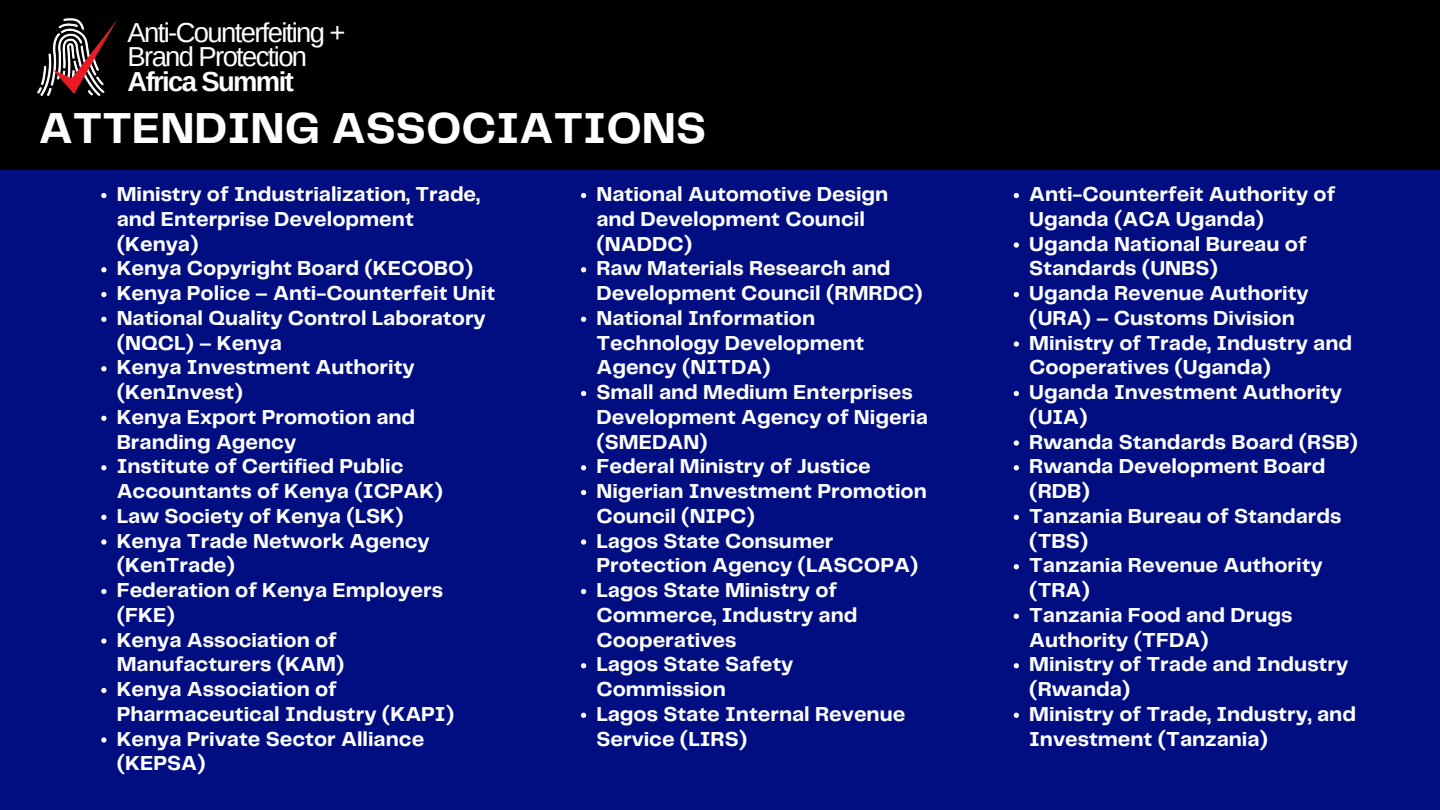
<style>
.page{position:relative;width:1440px;height:810px;background:#000}
.page>*{position:absolute;margin:0;border:0;box-sizing:border-box;transform-origin:0 0}
.t1{font:700 45px "Telegraf";color:#fff}
.t2{font:27.4px/24.5px "Arimo";letter-spacing:-.06em;color:#fff}
.t3{font:700 21px/24.8px "Telegraf";color:#fff}
.s1{font-weight:700}
</style>
<div class="page">
<div style="left:0;top:171px;width:1440px;height:639px;background:#000e82"></div>
<svg style="left:581px;top:193px;width:5px;height:5px"></svg>
<svg style="left:581px;top:267px;width:5px;height:5px"></svg>
<svg style="left:581px;top:317px;width:5px;height:5px"></svg>
<svg style="left:581px;top:391px;width:5px;height:5px"></svg>
<svg style="left:581px;top:465px;width:5px;height:5px"></svg>
<svg style="left:581px;top:490px;width:5px;height:5px"></svg>
<svg style="left:581px;top:539px;width:5px;height:6px"></svg>
<svg style="left:581px;top:589px;width:5px;height:5px"></svg>
<svg style="left:581px;top:663px;width:5px;height:5px"></svg>
<svg style="left:581px;top:713px;width:5px;height:5px"></svg>
<svg style="left:1014px;top:193px;width:5px;height:5px"></svg>
<svg style="left:1014px;top:242px;width:5px;height:6px"></svg>
<svg style="left:1014px;top:292px;width:5px;height:5px"></svg>
<svg style="left:1014px;top:341px;width:5px;height:6px"></svg>
<svg style="left:1014px;top:391px;width:5px;height:5px"></svg>
<svg style="left:1014px;top:440px;width:5px;height:6px"></svg>
<svg style="left:1014px;top:465px;width:5px;height:5px"></svg>
<svg style="left:1014px;top:515px;width:5px;height:5px"></svg>
<svg style="left:1014px;top:564px;width:5px;height:5px"></svg>
<svg style="left:1014px;top:614px;width:5px;height:5px"></svg>
<svg style="left:1014px;top:663px;width:5px;height:5px"></svg>
<svg style="left:1014px;top:713px;width:5px;height:5px"></svg>
<img style="left:37px;top:18px;width:80px;height:78px">
<svg style="left:101px;top:193px;width:5px;height:5px"></svg>
<svg style="left:101px;top:267px;width:5px;height:5px"></svg>
<svg style="left:101px;top:292px;width:5px;height:5px"></svg>
<svg style="left:101px;top:317px;width:5px;height:5px"></svg>
<svg style="left:101px;top:366px;width:5px;height:5px"></svg>
<svg style="left:101px;top:416px;width:5px;height:5px"></svg>
<svg style="left:101px;top:465px;width:5px;height:5px"></svg>
<svg style="left:101px;top:515px;width:5px;height:5px"></svg>
<svg style="left:101px;top:539px;width:5px;height:6px"></svg>
<svg style="left:101px;top:589px;width:5px;height:5px"></svg>
<svg style="left:101px;top:638px;width:5px;height:6px"></svg>
<svg style="left:101px;top:688px;width:5px;height:5px"></svg>
<svg style="left:101px;top:737px;width:5px;height:6px"></svg>
<p class="t2" style="left:128px;top:20px;width:219px">Anti-Counterfeiting +<br>Brand Protection<br><span class="s1">Africa Summit</span></p>
<p class="t1" style="left:39px;top:109px;width:669px">ATTENDING ASSOCIATIONS</p>
<p class="t3" style="left:117px;top:183px;width:365px">Ministry of Industrialization, Trade, and Enterprise Development (Kenya)</p>
<p class="t3" style="left:117px;top:257px;width:358px">Kenya Copyright Board (KECOBO)</p>
<p class="t3" style="left:117px;top:282px;width:380px">Kenya Police – Anti-Counterfeit Unit</p>
<p class="t3" style="left:117px;top:307px;width:371px">National Quality Control Laboratory (NQCL) – Kenya</p>
<p class="t3" style="left:117px;top:356px;width:300px">Kenya Investment Authority (KenInvest)</p>
<p class="t3" style="left:117px;top:406px;width:300px">Kenya Export Promotion and<br>Branding Agency</p>
<p class="t3" style="left:117px;top:455px;width:328px">Institute of Certified Public<br>Accountants of Kenya (ICPAK)</p>
<p class="t3" style="left:117px;top:505px;width:289px">Law Society of Kenya (LSK)</p>
<p class="t3" style="left:117px;top:529px;width:315px">Kenya Trade Network Agency (KenTrade)</p>
<p class="t3" style="left:117px;top:579px;width:328px">Federation of Kenya Employers (FKE)</p>
<p class="t3" style="left:117px;top:628px;width:229px">Kenya Association of<br>Manufacturers (KAM)</p>
<p class="t3" style="left:117px;top:678px;width:339px">Kenya Association of<br>Pharmaceutical Industry (KAPI)</p>
<p class="t3" style="left:117px;top:727px;width:309px">Kenya Private Sector Alliance (KEPSA)</p>
<p class="t3" style="left:596px;top:183px;width:293px">National Automotive Design and Development Council (NADDC)</p>
<h2 class="t3" style="left:596px;top:257px;width:328px">Raw Materials Research and<br>Development Council (RMRDC)</h2>
<h1 class="t3" style="left:596px;top:307px;width:269px">National Information<br>Technology Development<br>Agency (NITDA)</h1>
<p class="t3" style="left:596px;top:381px;width:333px">Small and Medium Enterprises<br>Development Agency of Nigeria (SMEDAN)</p>
<p class="t3" style="left:596px;top:455px;width:276px">Federal Ministry of Justice</p>
<p class="t3" style="left:596px;top:480px;width:332px">Nigerian Investment Promotion<br>Council (NIPC)</p>
<p class="t3" style="left:596px;top:529px;width:324px">Lagos State Consumer<br>Protection Agency (LASCOPA)</p>
<p class="t3" style="left:596px;top:579px;width:263px">Lagos State Ministry of<br>Commerce, Industry and<br>Cooperatives</p>
<p class="t3" style="left:596px;top:653px;width:199px">Lagos State Safety<br>Commission</p>
<p class="t3" style="left:596px;top:703px;width:310px">Lagos State Internal Revenue<br>Service (LIRS)</p>
<p class="t3" style="left:1029px;top:183px;width:308px">Anti-Counterfeit Authority of<br>Uganda (ACA Uganda)</p>
<p class="t3" style="left:1029px;top:232px;width:279px">Uganda National Bureau of<br>Standards (UNBS)</p>
<p class="t3" style="left:1029px;top:282px;width:281px">Uganda Revenue Authority (URA) – Customs Division</p>
<p class="t3" style="left:1029px;top:331px;width:324px">Ministry of Trade, Industry and<br>Cooperatives (Uganda)</p>
<p class="t3" style="left:1029px;top:381px;width:314px">Uganda Investment Authority (UIA)</p>
<p class="t3" style="left:1029px;top:430px;width:330px">Rwanda Standards Board (RSB)</p>
<p class="t3" style="left:1029px;top:455px;width:298px">Rwanda Development Board (RDB)</p>
<p class="t3" style="left:1029px;top:505px;width:314px">Tanzania Bureau of Standards (TBS)</p>
<p class="t3" style="left:1029px;top:554px;width:295px">Tanzania Revenue Authority (TRA)</p>
<p class="t3" style="left:1029px;top:604px;width:265px">Tanzania Food and Drugs<br>Authority (TFDA)</p>
<p class="t3" style="left:1029px;top:653px;width:321px">Ministry of Trade and Industry (Rwanda)</p>
<p class="t3" style="left:1029px;top:703px;width:328px">Ministry of Trade, Industry, and<br>Investment (Tanzania)</p>
</div>
